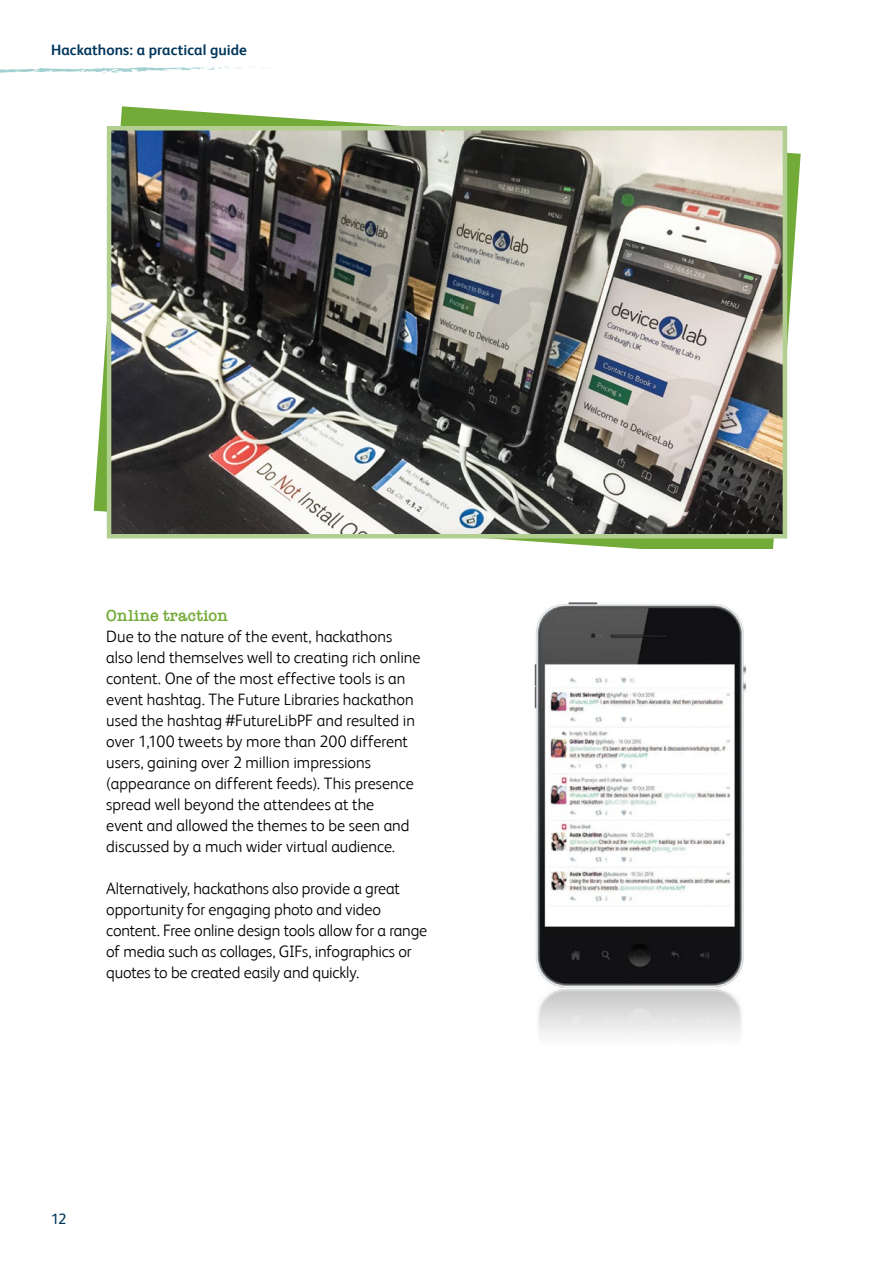
<style>
.page{position:relative;width:893px;height:1263px;background:#fff}
.page>*{position:absolute;margin:0;border:0;box-sizing:border-box;transform-origin:0 0}
.t1{font:300 16.5px/21px "FS Albert";letter-spacing:-.005em;color:#000}
.t2{font:600 16.5px "American Typewriter";letter-spacing:.015em;color:#73ab38}
.t3{font:700 15px "FS Albert";letter-spacing:.005em;color:#00365b}
.t4{font:15px "FS Albert";color:#00365b}
</style>
<div class="page">
<svg style="left:0;top:66px;width:269px;height:7px"></svg>
<svg style="left:94px;top:106px;width:707px;height:443px"></svg>
<img style="left:112px;top:131px;width:670px;height:402px">
<div style="left:107px;top:126px;width:680px;height:412px;border:4px solid #b2ce91"></div>
<img style="left:534px;top:602px;width:213px;height:434px">
<p class="t3" style="left:51px;top:41px;width:197px">Hackathons: a practical guide</p>
<p class="t2" style="left:106px;top:603px;width:123px">Online traction</p>
<p class="t1" style="left:106px;top:626px;width:316px">Due to the nature of the event, hackathons also lend themselves well to creating rich online content. One of the most effective tools is an event hashtag. The Future Libraries hackathon used the hashtag #FutureLibPF and resulted in over 1,100 tweets by more than 200 different users, gaining over 2 million impressions (appearance on different feeds). This presence spread well beyond the attendees at the<br>event and allowed the themes to be seen and discussed by a much wider virtual audience.</p>
<p class="t1" style="left:106px;top:878px;width:323px">Alternatively, hackathons also provide a great opportunity for engaging photo and video content. Free online design tools allow for a range of media such as collages, GIFs, infographics or quotes to be created easily and quickly.</p>
<p class="t4" style="left:51px;top:1210px;width:17px">12</p>
</div>
